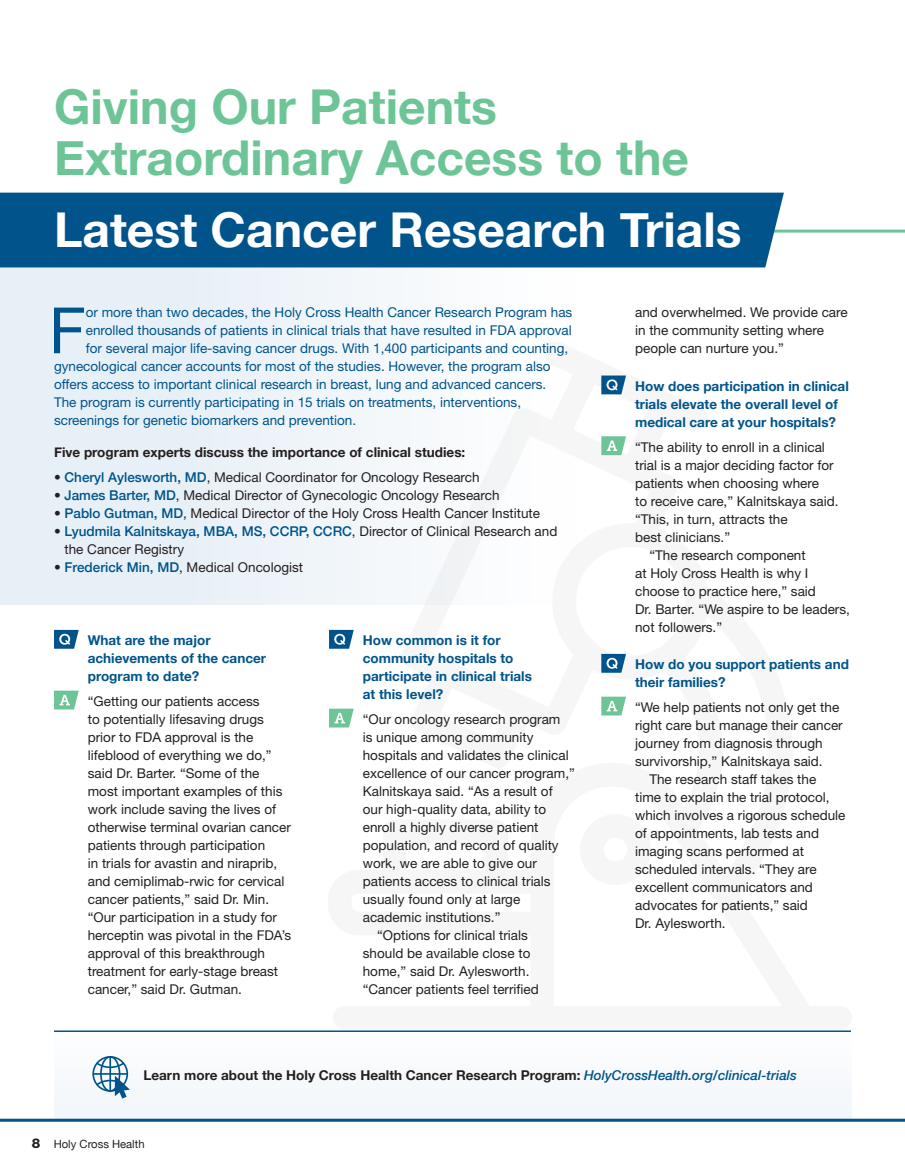
<style>
.page{position:relative;width:905px;height:1175px;background:#fff}
.page>*{position:absolute;margin:0;border:0;box-sizing:border-box;transform-origin:0 0}
.ARTICLE-BODY-INTRO{font:63.9px "Helvetica Neue";color:#00548b}
.ARTICLE-HEAD{font:700 48px/51px "Helvetica Neue";color:#6dc597}
.ARTICLE-HEAD-2{font:700 48px "Helvetica Neue";color:#fff}
.ARTICLE-BODY-no_inde{font:13.5px/18px "Helvetica Neue";color:#231f20}
.ARTICLE-BODY-INTRO-2{font:13.5px "Helvetica Neue";color:#00548b}
.ARTICLE-BODY{font:13.5px/18px "Helvetica Neue";color:#231f20}
.ARTICLE-BODY-no_inde-2{font:700 13.5px/18px "Helvetica Neue";color:#00548b}
.ARTICLE-BODY-no_inde-3{font:700 13.5px "Helvetica Neue";color:#231f20}
.t1{font:11.25px "Helvetica Neue";color:#231f20}
.s1{font-weight:500;color:#00548b}
.s2{font-weight:500;font-style:italic;color:#00548b}
.s3{font-weight:800;font-size:13.5px}
</style>
<div class="page">
<hr style="left:496px;top:230px;width:408px;height:2px;background:#6dc597">
<div style="left:0;top:266px;width:577px;height:339px;background:#e8f0f7"></div>
<div style="left:54px;top:1030px;width:797px;height:91px;background:#f3f7fb"></div>
<div style="left:0;top:193px;width:784px;height:74px;background:#00548b"></div>
<div style="left:310px;top:306px;width:559px;height:725px;background:linear-gradient(to right,#f5f8fb,#fff)"></div>
<svg style="left:328px;top:340px;width:524px;height:689px"></svg>
<svg style="left:54px;top:630px;width:25px;height:18px"></svg>
<svg style="left:54px;top:690px;width:25px;height:19px"></svg>
<svg style="left:324px;top:630px;width:30px;height:18px"></svg>
<svg style="left:324px;top:708px;width:30px;height:19px"></svg>
<div style="left:92px;top:1056px;width:36px;height:35px;border:2px solid #00548b;border-radius:50%"></div>
<svg style="left:94px;top:1060px;width:32px;height:8px"></svg>
<div style="left:100px;top:1056px;width:20px;height:35px;border:2px solid #00548b;border-radius:50%"></div>
<hr style="left:109px;top:1056px;width:2px;height:34px;background:#00548b">
<hr style="left:93px;top:1073px;width:35px;height:1px;background:#00548b">
<svg style="left:94px;top:1075px;width:36px;height:23px"></svg>
<svg style="left:596px;top:375px;width:30px;height:19px"></svg>
<svg style="left:596px;top:436px;width:30px;height:19px"></svg>
<svg style="left:596px;top:654px;width:30px;height:18px"></svg>
<svg style="left:596px;top:696px;width:30px;height:19px"></svg>
<hr style="left:0;top:1118px;width:904px;height:3px;background:#00548b">
<hr style="left:54px;top:1030px;width:796px;height:2px;background:#00548b">
<p class="ARTICLE-HEAD" style="left:54px;top:82px;width:636px">Giving Our Patients<br>Extraordinary Access to the</p>
<p class="ARTICLE-HEAD-2" style="left:54px;top:193px;width:689px">Latest Cancer Research Trials</p>
<p class="ARTICLE-BODY-INTRO" style="left:49px;top:292px;width:38px">F</p>
<p class="ARTICLE-BODY-INTRO-2" style="left:86px;top:304px;width:488px">or more than two decades, the Holy Cross Health Cancer Research Program has</p>
<p class="ARTICLE-BODY-INTRO-2" style="left:86px;top:322px;width:487px">enrolled thousands of patients in clinical trials that have resulted in FDA approval</p>
<p class="ARTICLE-BODY-INTRO-2" style="left:86px;top:340px;width:484px">for several major life-saving cancer drugs. With 1,400 participants and counting,</p>
<p class="ARTICLE-BODY-INTRO-2" style="left:54px;top:358px;width:498px">gynecological cancer accounts for most of the studies. However, the program also</p>
<p class="ARTICLE-BODY-INTRO-2" style="left:54px;top:376px;width:494px">offers access to important clinical research in breast, lung and advanced cancers.</p>
<p class="ARTICLE-BODY-INTRO-2" style="left:54px;top:394px;width:468px">The program is currently participating in 15 trials on treatments, interventions,</p>
<p class="ARTICLE-BODY-INTRO-2" style="left:54px;top:412px;width:304px">screenings for genetic biomarkers and prevention.</p>
<p class="ARTICLE-BODY-no_inde-3" style="left:54px;top:441px;width:413px">Five program experts discuss the importance of clinical studies:</p>
<p class="ARTICLE-BODY" style="left:54px;top:467px;width:427px">• <span class="s1">Cheryl Aylesworth, MD</span>, Medical Coordinator for Oncology Research</p>
<p class="ARTICLE-BODY" style="left:54px;top:485px;width:447px">• <span class="s1">James Barter, MD</span>, Medical Director of Gynecologic Oncology Research</p>
<p class="ARTICLE-BODY" style="left:54px;top:503px;width:487px">• <span class="s1">Pablo Gutman, MD</span>, Medical Director of the Holy Cross Health Cancer Institute</p>
<p class="ARTICLE-BODY" style="left:65px;top:521px;width:494px;text-indent:-11px">• <span class="s1">Lyudmila Kalnitskaya, MBA, MS, CCRP, CCRC</span>, Director of Clinical Research and the Cancer Registry</p>
<p class="ARTICLE-BODY" style="left:54px;top:557px;width:251px">• <span class="s1">Frederick Min, MD</span>, Medical Oncologist</p>
<p class="ARTICLE-BODY-no_inde-2" style="left:88px;top:631px;width:180px">What are the major achievements of the cancer program to date?</p>
<p class="ARTICLE-BODY-no_inde" style="left:88px;top:692px;width:205px">“Getting our patients access<br>to potentially lifesaving drugs prior to FDA approval is the lifeblood of everything we do,” said Dr. Barter. “Some of the most important examples of this work include saving the lives of otherwise terminal ovarian cancer patients through participation<br>in trials for avastin and niraprib, and cemiplimab-rwic for cervical cancer patients,” said Dr. Min. “Our participation in a study for herceptin was pivotal in the FDA’s approval of this breakthrough treatment for early-stage breast cancer,” said Dr. Gutman.</p>
<p class="ARTICLE-BODY-no_inde-2" style="left:363px;top:631px;width:171px">How common is it for community hospitals to participate in clinical trials at this level?</p>
<p class="ARTICLE-BODY-no_inde" style="left:363px;top:710px;width:214px">“Our oncology research program<br>is unique among community hospitals and validates the clinical excellence of our cancer program,”<br>Kalnitskaya said. “As a result of our high-quality data, ability to enroll a highly diverse patient population, and record of quality work, we are able to give our patients access to clinical trials usually found only at large academic institutions.”</p>
<p class="ARTICLE-BODY-no_inde" style="left:363px;top:926px;width:177px;text-indent:14px">“Options for clinical trials should be available close to home,” said Dr. Aylesworth. “Cancer patients feel terrified</p>
<p class="ARTICLE-BODY-no_inde" style="left:635px;top:303px;width:214px">and overwhelmed. We provide care in the community setting where people can nurture you.”</p>
<p class="ARTICLE-BODY-no_inde-2" style="left:635px;top:377px;width:215px">How does participation in clinical trials elevate the overall level of medical care at your hospitals?</p>
<p class="ARTICLE-BODY-no_inde" style="left:635px;top:437px;width:205px">“The ability to enroll in a clinical trial is a major deciding factor for patients when choosing where<br>to receive care,” Kalnitskaya said. “This, in turn, attracts the<br>best clinicians.”</p>
<p class="ARTICLE-BODY-no_inde" style="left:635px;top:545px;width:216px;text-indent:14px">“The research component<br>at Holy Cross Health is why I choose to practice here,” said<br>Dr. Barter. “We aspire to be leaders, not followers.”</p>
<p class="ARTICLE-BODY-no_inde-2" style="left:635px;top:655px;width:215px">How do you support patients and their families?</p>
<p class="ARTICLE-BODY-no_inde" style="left:635px;top:698px;width:209px">“We help patients not only get the right care but manage their cancer journey from diagnosis through survivorship,” Kalnitskaya said.</p>
<p class="ARTICLE-BODY-no_inde" style="left:635px;top:770px;width:212px;text-indent:14px">The research staff takes the time to explain the trial protocol, which involves a rigorous schedule of appointments, lab tests and imaging scans performed at scheduled intervals. “They are excellent communicators and advocates for patients,” said<br>Dr. Aylesworth.</p>
<p class="ARTICLE-BODY-no_inde-3" style="left:143px;top:1064px;width:655px">Learn more about the Holy Cross Health Cancer Research Program: <span class="s2">HolyCrossHealth.org/clinical-trials</span></p>
<p class="t1" style="left:32px;top:1136px;width:114px"><span class="s3">8</span> Holy Cross Health</p>
</div>
